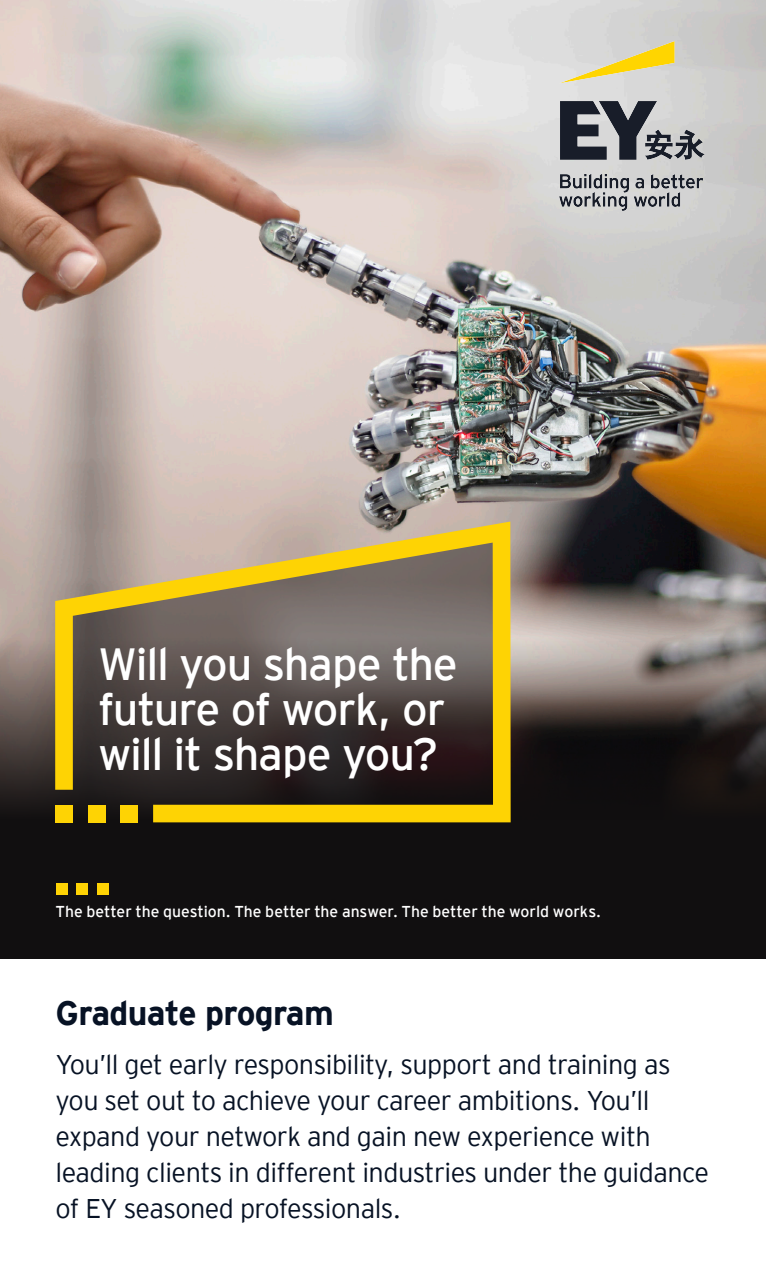
<style>
.page{position:relative;width:766px;height:1276px;background:#fff}
.page>*{position:absolute;margin:0;border:0;box-sizing:border-box;transform-origin:0 0}
.EY_BODYCOPY{font:45px/45px "EY Interstate";letter-spacing:-.03em;color:#fff}
.t1{font:700 33.75px "EY Interstate";letter-spacing:-.02em;color:#071224}
.t2{font:300 27px/36px "EY Interstate";letter-spacing:-.02em;color:#071224}
.EY_BODYCOPY-2{font:15.75px "EY Interstate";color:#fff}
</style>
<div class="page">
<img style="left:0;top:0;width:765px;height:615px">
<svg style="left:0;top:615px;width:765px;height:344px;background:#2b2726"></svg>
<div style="left:56px;top:883px;width:11px;height:11px;background:#fed304"></div>
<div style="left:77px;top:883px;width:11px;height:11px;background:#fed304"></div>
<div style="left:97px;top:883px;width:12px;height:11px;background:#fed304"></div>
<svg style="left:55px;top:521px;width:455px;height:301px;background:#7a6b46"></svg>
<div style="left:120px;top:804px;width:18px;height:18px;background:#fed304"></div>
<img style="left:559px;top:42px;width:145px;height:168px">
<p class="EY_BODYCOPY" style="left:98px;top:639px;width:361px">Will you shape the future of work, or will it shape you?</p>
<p class="EY_BODYCOPY-2" style="left:55px;top:900px;width:547px">The better the question. The better the answer. The better the world works.</p>
<p class="t1" style="left:55px;top:989px;width:280px">Graduate program</p>
<p class="t2" style="left:55px;top:1045px;width:655px">You’ll get early responsibility, support and training as you set out to achieve your career ambitions. You’ll expand your network and gain new experience with leading clients in different industries under the guidance of EY seasoned professionals.</p>
</div>
